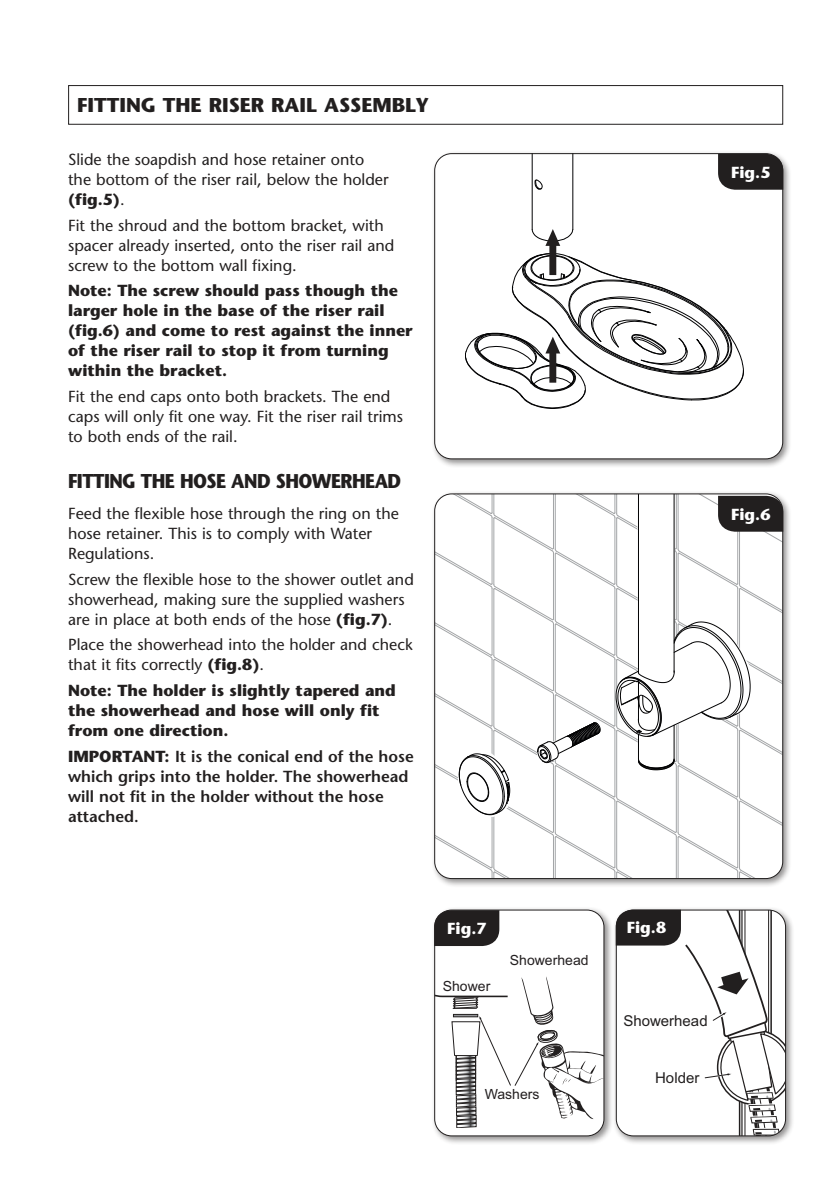
<style>
.page{position:relative;width:840px;height:1191px;background:#fff}
.page>*{position:absolute;margin:0;border:0;box-sizing:border-box;transform-origin:0 0}
.t1{font:700 20px "Stone Sans Std";letter-spacing:-.03em;color:#221f1f;scale:.9 1}
.t2{font:700 20px "Stone Sans Std";color:#221f1f}
.t3{font:500 16px/20px "Stone Sans Std";color:#221f1f}
.t4{font:700 16px/20px "Stone Sans Std";color:#221f1f}
.t5{font:600 16px/20px "Stone Sans Std";color:#221f1f}
.t6{font:700 16px "Stone Sans Std";color:#fff}
.t7{font:15px "Arial";color:#221f1f}
.t8{font:14px "Arial";color:#231f20}
.s1{font-weight:700}
</style>
<div class="page">
<div style="left:430px;top:490px;width:361px;height:398px;background:#221f1f;opacity:.5"></div>
<div style="left:430px;top:906px;width:182px;height:239px;background:#221f1f;opacity:.5"></div>
<div style="left:434px;top:910px;width:169px;height:225px;background:#fff;border-radius:17px"></div>
<div style="left:430px;top:150px;width:361px;height:318px;background:#221f1f;opacity:.5"></div>
<div style="left:434px;top:154px;width:348px;height:305px;background:#fff;border-radius:17px"></div>
<svg style="left:534px;top:179px;width:8px;height:11px"></svg>
<hr style="left:531px;top:154px;width:1px;height:75px;background:#020203">
<hr style="left:572px;top:154px;width:1px;height:75px;background:#020203">
<div style="left:434px;top:153px;width:348px;height:306px;border:1px solid #221f1f;border-radius:17px"></div>
<svg style="left:717px;top:154px;width:65px;height:36px"></svg>
<svg style="left:434px;top:494px;width:348px;height:384px"></svg>
<svg style="left:434px;top:910px;width:169px;height:217px"></svg>
<div style="left:68px;top:85px;width:714px;height:40px;border:1px solid #221f1f"></div>
<svg style="left:465px;top:229px;width:278px;height:180px"></svg>
<div style="left:612px;top:906px;width:182px;height:239px;background:#221f1f;opacity:.5"></div>
<svg style="left:615px;top:909px;width:170px;height:226px"></svg>
<p class="t2" style="left:77px;top:97px;width:353px">FITTING THE RISER RAIL ASSEMBLY</p>
<p class="t3" style="left:68px;top:151px;width:322px">Slide the soapdish and hose retainer onto the bottom of the riser rail, below the holder <span class="s1">(fig.5)</span>.</p>
<p class="t3" style="left:68px;top:217px;width:327px">Fit the shroud and the bottom bracket, with spacer already inserted, onto the riser rail and screw to the bottom wall fixing.</p>
<p class="t4" style="left:68px;top:282px;width:346px">Note: The screw should pass though the larger hole in the base of the riser rail (fig.6) and come to rest against the inner of the riser rail to stop it from turning within the bracket.</p>
<p class="t3" style="left:68px;top:388px;width:336px">Fit the end caps onto both brackets. The end caps will only fit one way. Fit the riser rail trims to both ends of the rail.</p>
<p class="t1" style="left:68px;top:473px;width:371px">FITTING THE HOSE AND SHOWERHEAD</p>
<p class="t3" style="left:68px;top:505px;width:332px">Feed the flexible hose through the ring on the hose retainer. This is to comply with Water<br>Regulations.</p>
<p class="t3" style="left:68px;top:571px;width:347px">Screw the flexible hose to the shower outlet and showerhead, making sure the supplied washers are in place at both ends of the hose <span class="s1">(fig.7)</span>.</p>
<p class="t3" style="left:68px;top:636px;width:346px">Place the showerhead into the holder and check that it fits correctly <span class="s1">(fig.8)</span>.</p>
<p class="t4" style="left:68px;top:682px;width:329px">Note: The holder is slightly tapered and the showerhead and hose will only fit from one direction.</p>
<p class="t5" style="left:68px;top:748px;width:347px"><span class="s1">IMPORTANT:</span> It is the conical end of the hose which grips into the holder. The showerhead will not fit in the holder without the hose attached.</p>
<p class="t6" style="left:730px;top:166px;width:41px">Fig.5</p>
<p class="t6" style="left:730px;top:508px;width:41px">Fig.6</p>
<p class="t6" style="left:447px;top:922px;width:41px">Fig.7</p>
<p class="t8" style="left:442px;top:977px;width:49px">Shower</p>
<p class="t8" style="left:509px;top:952px;width:80px">Showerhead</p>
<p class="t8" style="left:484px;top:1086px;width:56px">Washers</p>
<p class="t6" style="left:626px;top:921px;width:41px">Fig.8</p>
<p class="t7" style="left:623px;top:1011px;width:86px">Showerhead</p>
<p class="t7" style="left:654px;top:1068px;width:46px">Holder</p>
</div>
